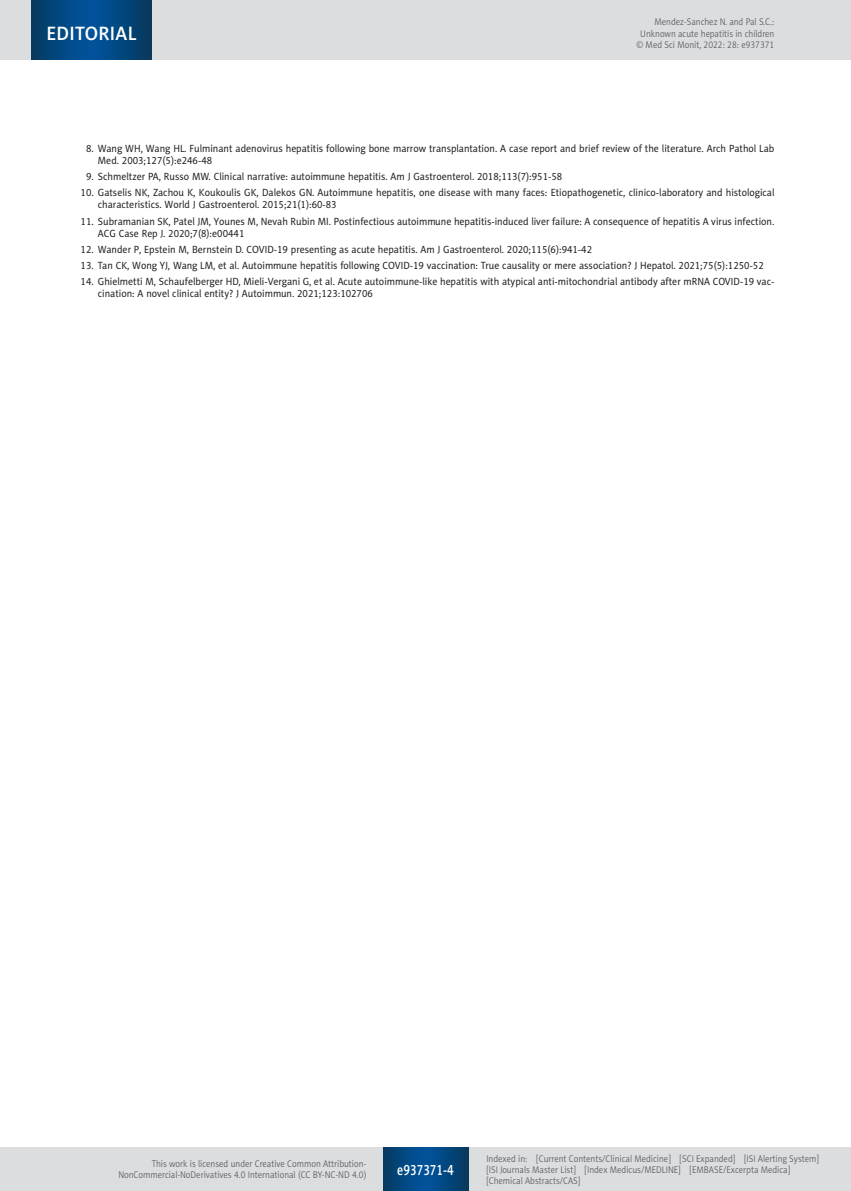
<style>
.page{position:relative;width:851px;height:1191px;background:#fff}
.page>*{position:absolute;margin:0;border:0;box-sizing:border-box;transform-origin:0 0}
.t1{font:19.5px "Naomi Sans EFN Medium";letter-spacing:.01em;color:#fff}
.t2{font:15px "Naomi Sans EFN Medium";color:#fff;scale:.8 1}
.MSM_Referencje_punkt{font:10.5px/12px "Naomi Sans EFN";color:#231f20;scale:.95 1}
.t3{font:9.75px/11.2px "Naomi Sans EFN Light";color:#57585a;text-align:right;scale:.9 1}
</style>
<div class="page">
<div style="left:0;top:1148px;width:850px;height:43px;background:#dcdddf"></div>
<svg style="left:383px;top:1147px;width:85px;height:43px;background:#02477e"></svg>
<div style="left:0;top:0;width:850px;height:60px;background:#dcdddf"></div>
<svg style="left:32px;top:0;width:119px;height:60px;background:#02477e"></svg>
<h1 class="t1" style="left:46px;top:22px;width:91px">EDITORIAL</h1>
<p class="t3" style="left:636px;top:16px;width:154px">Mendez-Sanchez N. and Pal S.C.:<br>Unknown acute hepatitis in children © Med Sci Monit, 2022: 28: e937371</p>
<p class="MSM_Referencje_punkt" style="left:98px;top:142px;width:713px;text-indent:-12px">8. Wang WH, Wang HL. Fulminant adenovirus hepatitis following bone marrow transplantation. A case report and brief review of the literature. Arch Pathol Lab<br>Med. 2003;127(5):e246-48</p>
<p class="MSM_Referencje_punkt" style="left:86px;top:171px;width:502px">9. Schmeltzer PA, Russo MW. Clinical narrative: autoimmune hepatitis. Am J Gastroenterol. 2018;113(7):951-58</p>
<p class="MSM_Referencje_punkt" style="left:98px;top:187px;width:713px;text-indent:-17px">10. Gatselis NK, Zachou K, Koukoulis GK, Dalekos GN. Autoimmune hepatitis, one disease with many faces: Etiopathogenetic, clinico-laboratory and histological characteristics. World J Gastroenterol. 2015;21(1):60-83</p>
<p class="MSM_Referencje_punkt" style="left:98px;top:215px;width:713px;text-indent:-17px">11. Subramanian SK, Patel JM, Younes M, Nevah Rubin MI. Postinfectious autoimmune hepatitis-induced liver failure: A consequence of hepatitis A virus infection.<br>ACG Case Rep J. 2020;7(8):e00441</p>
<p class="MSM_Referencje_punkt" style="left:81px;top:243px;width:540px">12. Wander P, Epstein M, Bernstein D. COVID-19 presenting as acute hepatitis. Am J Gastroenterol. 2020;115(6):941-42</p>
<p class="MSM_Referencje_punkt" style="left:81px;top:260px;width:720px">13. Tan CK, Wong YJ, Wang LM, et al. Autoimmune hepatitis following COVID-19 vaccination: True causality or mere association? J Hepatol. 2021;75(5):1250-52</p>
<p class="MSM_Referencje_punkt" style="left:98px;top:276px;width:713px;text-indent:-17px">14. Ghielmetti M, Schaufelberger HD, Mieli-Vergani G, et al. Acute autoimmune-like hepatitis with atypical anti-mitochondrial antibody after mRNA COVID-19 vac&shy;cination: A novel clinical entity? J Autoimmun. 2021;123:102706</p>
<p class="t3" style="left:118px;top:1158px;width:277px">This work is licensed under Creative Common Attribution-<br>NonCommercial-NoDerivatives 4.0 International (CC BY-NC-ND 4.0)</p>
<h2 class="t2" style="left:397px;top:1160px;width:72px">e937371-4</h2>
<p class="t3" style="left:486px;top:1152px;width:371px;text-align:left">Indexed in: [Current Contents/Clinical Medicine] [SCI Expanded] [ISI Alerting System] [ISI Journals Master List] [Index Medicus/MEDLINE] [EMBASE/Excerpta Medica] [Chemical Abstracts/CAS]</p>
</div>
